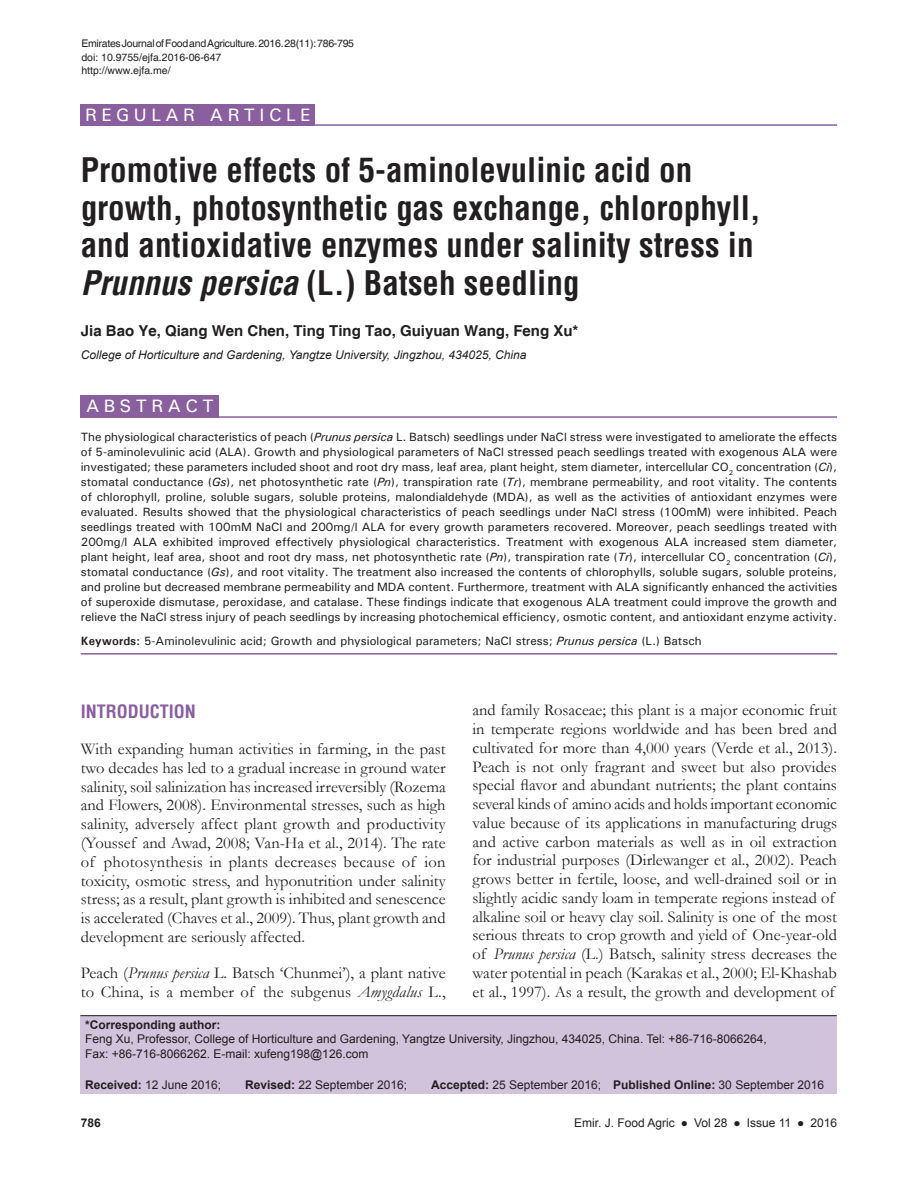
<style>
.page{position:relative;width:918px;height:1188px;background:#fff}
.page>*{position:absolute;margin:0;border:0;box-sizing:border-box;transform-origin:0 0}
.AT{font:700 condensed 33px/37.5px "Helvetica";color:#231f20}
.AH{font:500 18px "Univers";letter-spacing:.25em;color:#fff}
.t1{font:700 condensed 18px "Helvetica";color:#8a5f9d}
.ABSH{font:500 18px "Univers";letter-spacing:.25em;color:#fff}
.TX{font:16.5px/18.8px "Garamond";color:#231f20}
.AU{font:700 15px "Helvetica";color:#231f20}
.ABS{font:500 12px/15px "Univers";color:#231f20;text-align:justify}
.ADD{font:12px/14.4px "Arial";color:#231f20}
.His{font:12px "Arial";color:#231f20}
.KWD{font:500 12px "Univers";color:#231f20}
.AFF{font:italic 12px "Arial";color:#231f20}
.t2{font:700 12px "Arial";color:#231f20}
.Journal{font:10.5px "Helvetica";letter-spacing:-.025em;color:#231f20}
.Journal-2{font:10.5px "Helvetica";color:#231f20}
.s1{font-style:italic}
.s2{font-weight:700}
</style>
<div class="page">
<hr style="left:81px;top:653px;width:756px;height:2px;background:#8a5f9d">
<hr style="left:81px;top:124px;width:756px;height:2px;background:#8a5f9d">
<div style="left:81px;top:104px;width:234px;height:22px;background:#8a5f9d"></div>
<div style="left:81px;top:395px;width:138px;height:23px;background:#8a5f9d"></div>
<hr style="left:81px;top:416px;width:756px;height:2px;background:#8a5f9d">
<div style="left:81px;top:1016px;width:756px;height:78px;background:#d1c3dc"></div>
<hr style="left:81px;top:1015px;width:756px;height:1px;background:#231f20">
<p class="Journal" style="left:81px;top:37px;width:274px">Emirates Journal of Food and Agriculture. 2016. 28(11): 786-795</p>
<p class="Journal-2" style="left:81px;top:51px;width:142px">doi: 10.9755/ejfa.2016-06-647</p>
<p class="Journal-2" style="left:81px;top:64px;width:91px">http://www.ejfa.me/</p>
<p class="AH" style="left:85px;top:104px;width:227px">REGULAR ARTICLE</p>
<p class="AT" style="left:81px;top:151px;width:682px">Promotive effects of 5-aminolevulinic acid on growth, photosynthetic gas exchange, chlorophyll, and antioxidative enzymes under salinity stress in <span class="s1">Prunnus persica</span> (L.) Batseh seedling</p>
<p class="AU" style="left:81px;top:322px;width:499px">Jia Bao Ye, Qiang Wen Chen, Ting Ting Tao, Guiyuan Wang, Feng Xu*</p>
<p class="AFF" style="left:81px;top:347px;width:447px">College of Horticulture and Gardening, Yangtze University, Jingzhou, 434025, China</p>
<p class="ABSH" style="left:86px;top:394px;width:129px">ABSTRACT</p>
<p class="ABS" style="left:81px;top:429px;width:758px">The physiological characteristics of peach (<span class="s1">Prunus persica</span> L. Batsch) seedlings under NaCl stress were investigated to ameliorate the effects of 5-aminolevulinic acid (ALA). Growth and physiological parameters of NaCl stressed peach seedlings treated with exogenous ALA were investigated; these parameters included shoot and root dry mass, leaf area, plant height, stem diameter, intercellular CO<sub>2</sub> concentration (<span class="s1">Ci</span>), stomatal conductance (<span class="s1">Gs</span>), net photosynthetic rate (<span class="s1">Pn</span>), transpiration rate (<span class="s1">Tr</span>), membrane permeability, and root vitality. The contents of chlorophyll, proline, soluble sugars, soluble proteins, malondialdehyde (MDA), as well as the activities of antioxidant enzymes were evaluated. Results showed that the physiological characteristics of peach seedlings under NaCl stress (100mM) were inhibited. Peach seedlings treated with 100mM NaCl and 200mg/l ALA for every growth parameters recovered. Moreover, peach seedlings treated with 200mg/l ALA exhibited improved effectively physiological characteristics. Treatment with exogenous ALA increased stem diameter, plant height, leaf area, shoot and root dry mass, net photosynthetic rate (<span class="s1">Pn</span>), transpiration rate (<span class="s1">Tr</span>), intercellular CO<sub>2</sub> concentration (<span class="s1">Ci</span>), stomatal conductance (<span class="s1">Gs</span>), and root vitality. The treatment also increased the contents of chlorophylls, soluble sugars, soluble proteins, and proline but decreased membrane permeability and MDA content. Furthermore, treatment with ALA significantly enhanced the activities of superoxide dismutase, peroxidase, and catalase. These findings indicate that exogenous ALA treatment could improve the growth and relieve the NaCl stress injury of peach seedlings by increasing photochemical efficiency, osmotic content, and antioxidant enzyme activity.</p>
<p class="KWD" style="left:81px;top:633px;width:622px"><span class="s2">Keywords:</span> 5-Aminolevulinic acid; Growth and physiological parameters; NaCl stress; <span class="s1">Prunus persica</span> (L.) Batsch</p>
<h1 class="t1" style="left:81px;top:700px;width:117px">INTRODUCTION</h1>
<p class="TX" style="left:81px;top:739px;width:366px;text-align:justify">With expanding human activities in farming, in the past two decades has led to a gradual increase in ground water salinity, soil salinization has increased irreversibly (Rozema and Flowers, 2008). Environmental stresses, such as high salinity, adversely affect plant growth and productivity (Youssef and Awad, 2008; Van-Ha et al., 2014). The rate of photosynthesis in plants decreases because of ion toxicity, osmotic stress, and hyponutrition under salinity stress; as a result, plant growth is inhibited and senescence is accelerated (Chaves et al., 2009). Thus, plant growth and development are seriously affected.</p>
<p class="TX" style="left:81px;top:963px;width:366px">Peach (<span class="s1">Prunus persica</span> L. Batsch ‘Chunmei’), a plant native to China, is a member of the subgenus <span class="s1">Amygdalus</span> L.,</p>
<p class="TX" style="left:472px;top:700px;width:366px">and family Rosaceae; this plant is a major economic fruit in temperate regions worldwide and has been bred and cultivated for more than 4,000 years (Verde et al., 2013).<br>Peach is not only fragrant and sweet but also provides special flavor and abundant nutrients; the plant contains several kinds of amino acids and holds important economic value because of its applications in manufacturing drugs and active carbon materials as well as in oil extraction for industrial purposes (Dirlewanger et al., 2002). Peach grows better in fertile, loose, and well-drained soil or in slightly acidic sandy loam in temperate regions instead of alkaline soil or heavy clay soil. Salinity is one of the most serious threats to crop growth and yield of One-year-old of <span class="s1">Prunus persica</span> (L.) Batsch, salinity stress decreases the water potential in peach (Karakas et al., 2000; El-Khashab et al., 1997). As a result, the growth and development of</p>
<p class="ADD" style="left:85px;top:1017px;width:683px"><span class="s2">*Corresponding author:<br></span>Feng Xu, Professor, College of Horticulture and Gardening, Yangtze University, Jingzhou, 434025, China. Tel: +86-716-8066264,<br>Fax: +86-716-8066262. E-mail: xufeng198@126.com</p>
<p class="His" style="left:85px;top:1077px;width:138px"><span class="s2">Received:</span> 12 June 2016;</p>
<p class="His" style="left:245px;top:1077px;width:164px"><span class="s2">Revised:</span> 22 September 2016;</p>
<p class="His" style="left:431px;top:1077px;width:394px"><span class="s2">Accepted:</span> 25 September 2016; <span class="s2">Published Online:</span> 30 September 2016</p>
<p class="t2" style="left:81px;top:1115px;width:22px">786</p>
<p class="ADD" style="left:574px;top:1116px;width:264px">Emir. J. Food Agric ● Vol 28 ● Issue 11 ● 2016</p>
</div>
